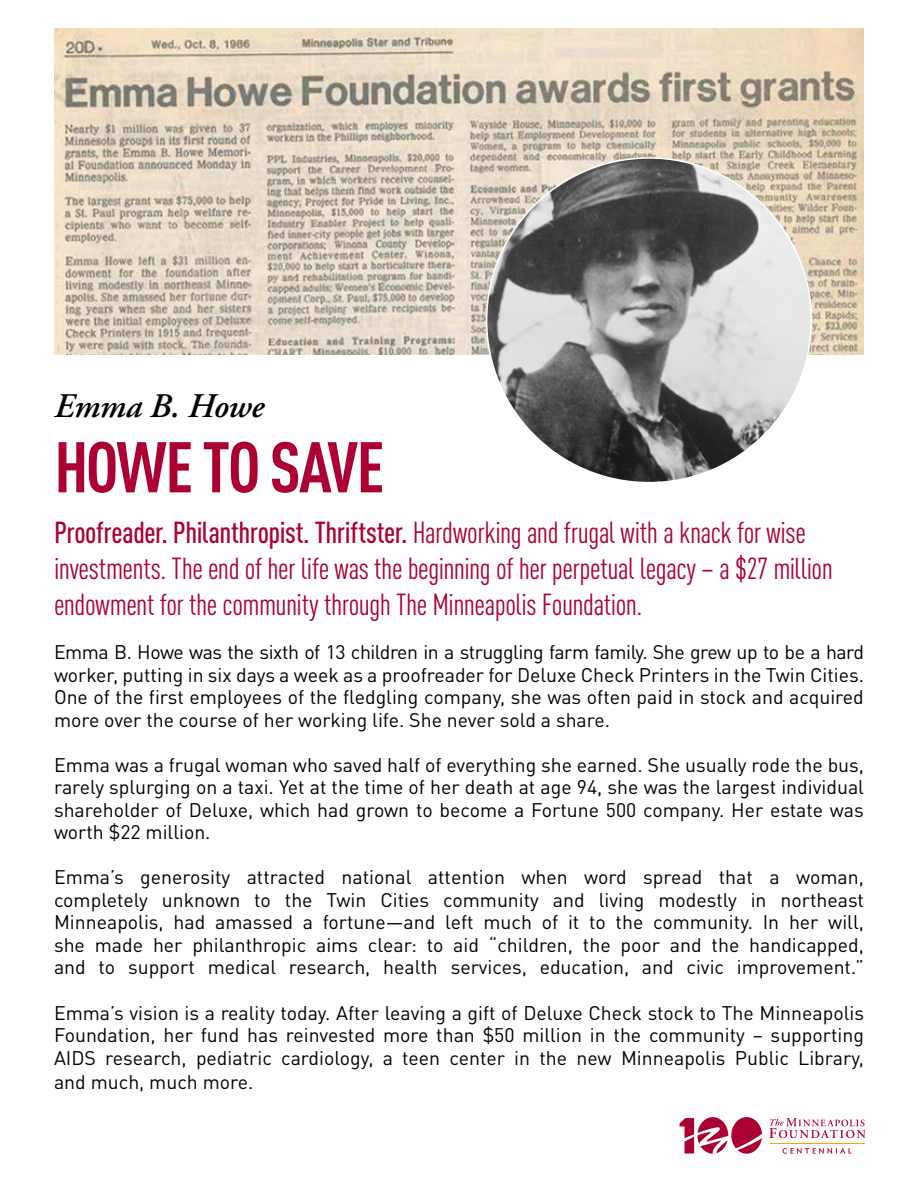
<style>
.page{position:relative;width:918px;height:1188px;background:#fff}
.page>*{position:absolute;margin:0;border:0;box-sizing:border-box;transform-origin:0 0}
.t1{font:700 condensed 70.5px "DINOT";letter-spacing:-.03em;color:#ac0033}
.t2{font:italic 600 34.5px "Adobe Garamond Pro";letter-spacing:-.01em;color:#000}
.t3{font:condensed 30px/36px "DINOT";letter-spacing:-.015em;color:#ac0033}
.t4{font:19.5px/22.5px "DINOT";color:#000;text-align:justify}
.s1{font-weight:500}
</style>
<div class="page">
<img style="left:54px;top:28px;width:810px;height:326px">
<img style="left:487px;top:158px;width:324px;height:325px;border-radius:162px">
<hr style="left:770px;top:1143px;width:94px;height:1px;background:#ffa400">
<svg style="left:783px;top:1148px;width:69px;height:6px"></svg>
<svg style="left:680px;top:1117px;width:82px;height:37px"></svg>
<svg style="left:769px;top:1118px;width:97px;height:20px"></svg>
<h2 class="t2" style="left:54px;top:387px;width:211px">Emma B. Howe</h2>
<h1 class="t1" style="left:54px;top:425px;width:332px">HOWE TO SAVE</h1>
<p class="t3" style="left:54px;top:515px;width:780px"><span class="s1">Proofreader. Philanthropist. Thriftster.</span> Hardworking and frugal with a knack for wise investments. The end of her life was the beginning of her perpetual legacy – a $27 million endowment for the community through The Minneapolis Foundation.</p>
<p class="t4" style="left:54px;top:641px;width:812px">Emma B. Howe was the sixth of 13 children in a struggling farm family. She grew up to be a hard worker, putting in six days a week as a proofreader for Deluxe Check Printers in the Twin Cities.<br>One of the first employees of the fledgling company, she was often paid in stock and acquired more over the course of her working life. She never sold a share.</p>
<p class="t4" style="left:54px;top:753px;width:812px">Emma was a frugal woman who saved half of everything she earned. She usually rode the bus, rarely splurging on a taxi. Yet at the time of her death at age 94, she was the largest individual shareholder of Deluxe, which had grown to become a Fortune 500 company. Her estate was worth $22 million.</p>
<p class="t4" style="left:54px;top:866px;width:812px">Emma’s generosity attracted national attention when word spread that a woman, completely unknown to the Twin Cities community and living modestly in northeast Minneapolis, had amassed a fortune—and left much of it to the community. In her will, she made her philanthropic aims clear: to aid “children, the poor and the handicapped, and to support medical research, health services, education, and civic improvement.”</p>
<p class="t4" style="left:54px;top:1001px;width:812px;line-height:23px">Emma’s vision is a reality today. After leaving a gift of Deluxe Check stock to The Minneapolis Foundation, her fund has reinvested more than $50 million in the community – supporting AIDS research, pediatric cardiology, a teen center in the new Minneapolis Public Library, and much, much more.</p>
</div>
